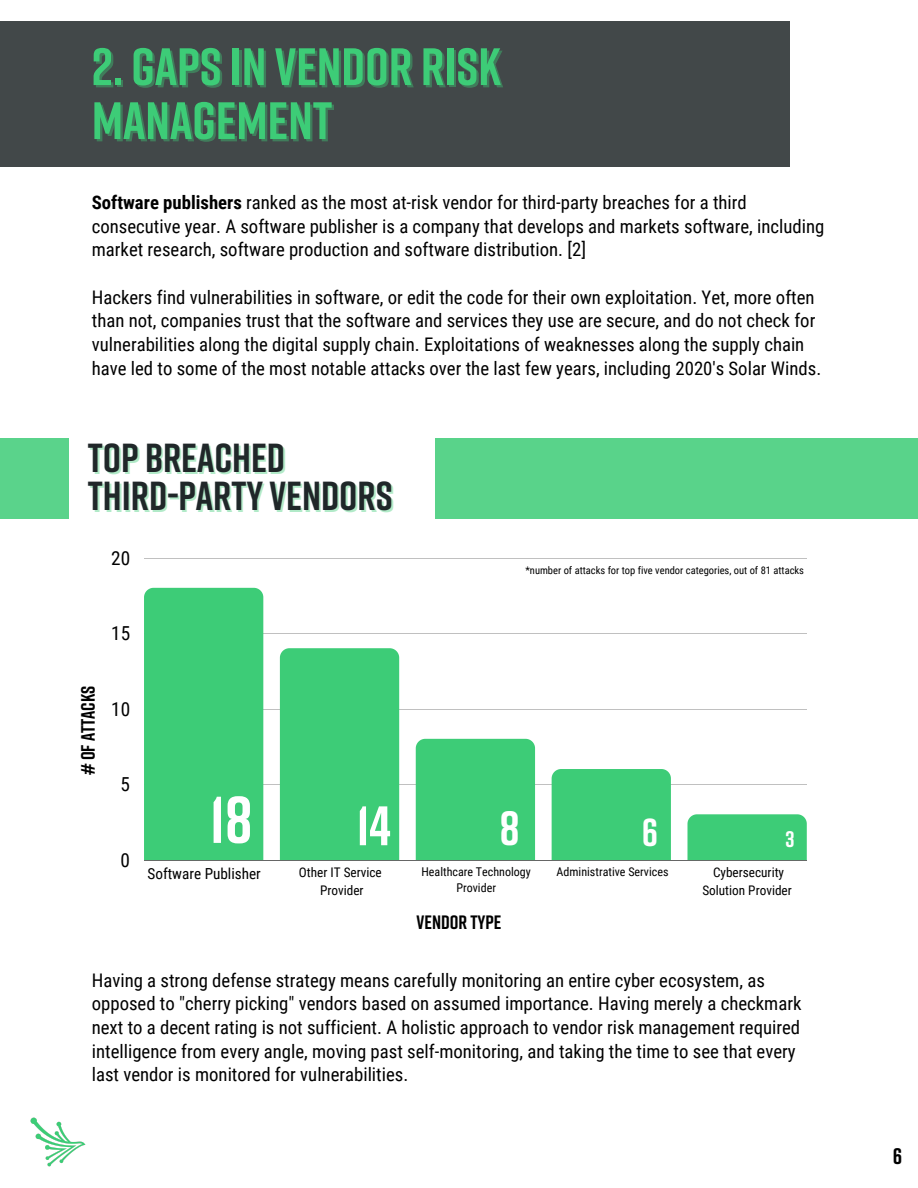
<style>
.page{position:relative;width:918px;height:1188px;background:#fff}
.page>*{position:absolute;margin:0;border:0;box-sizing:border-box;transform-origin:0 0}
.t1{font:700 66px "Rift";color:#fff}
.t2{font:700 55.5px "Rift";color:#fff}
.t3{font:700 52.5px/54px "Rift";color:#3dcc77}
.t4{font:700 48px "Rift";color:#fff}
.t5{font:700 40.5px "Rift";color:#202729}
.t6{font:700 39px "Rift";color:#fff}
.t7{font:700 22.5px "Rift";color:#fff}
.t8{font:700 22.5px "Rift";color:#000}
.t9{font:700 19.35px "Rift";color:#000}
.t10{font:19.35px "Roboto Condensed";color:#000}
.t11{font:18.75px/23.7px "Roboto Condensed";color:#000}
.t12{font:15.15px "Roboto Condensed";color:#000}
.t13{font:13.2px/18px "Roboto Condensed";color:#000;text-align:center}
.t14{font:12px/16.4px "Roboto Condensed";color:#000;text-align:center}
.t15{font:10.5px "Roboto Condensed";color:#000}
.s1{font-weight:700}
</style>
<div class="page">
<div style="left:0;top:22px;width:790px;height:145px;background:#424849"></div>
<div style="left:435px;top:438px;width:483px;height:81px;background:#59d38a"></div>
<div style="left:0;top:438px;width:69px;height:81px;background:#5ad38b"></div>
<hr style="left:144px;top:558px;width:663px;height:1px;background:#000">
<hr style="left:144px;top:633px;width:663px;height:1px;background:#000">
<hr style="left:144px;top:709px;width:663px;height:1px;background:#000">
<hr style="left:144px;top:784px;width:663px;height:1px;background:#000">
<hr style="left:144px;top:860px;width:663px;height:1px;background:#000">
<div style="left:144px;top:588px;width:119px;height:272px;background:#3dcc77"></div>
<div style="left:280px;top:648px;width:119px;height:212px;background:#3dcc77"></div>
<div style="left:416px;top:739px;width:119px;height:121px;background:#3dcc77"></div>
<div style="left:552px;top:769px;width:119px;height:91px;background:#3dcc77"></div>
<div style="left:687px;top:814px;width:120px;height:46px;background:#3dcc77"></div>
<img style="left:30px;top:1117px;width:56px;height:50px">
<p class="t3" style="left:92px;top:38px;width:410px">2. GAPS IN VENDOR RISK<br>MANAGEMENT</p>
<p class="t11" style="left:92px;top:191px;width:734px"><span class="s1">Software publishers</span> ranked as the most at-risk vendor for third-party breaches for a third consecutive year. A software publisher is a company that develops and markets software, including market research, software production and software distribution. [2]</p>
<p class="t11" style="left:92px;top:285px;width:731px">Hackers find vulnerabilities in software, or edit the code for their own exploitation. Yet, more often than not, companies trust that the software and services they use are secure, and do not check for vulnerabilities along the digital supply chain. Exploitations of weaknesses along the supply chain have led to some of the most notable attacks over the last few years, including 2020's Solar Winds.</p>
<p class="t5" style="left:88px;top:432px;width:199px">TOP BREACHED</p>
<p class="t5" style="left:88px;top:471px;width:306px">THIRD-PARTY VENDORS</p>
<p class="t10" style="left:111px;top:547px;width:21px">20</p>
<p class="t10" style="left:111px;top:622px;width:21px">15</p>
<p class="t9" style="left:76px;top:775px;width:91px;rotate:-90deg"># OF ATTACKS</p>
<p class="t10" style="left:111px;top:698px;width:21px">10</p>
<p class="t10" style="left:121px;top:773px;width:11px">5</p>
<p class="t15" style="left:525px;top:565px;width:280px">*number of attacks for top five vendor categories, out of 81 attacks</p>
<p class="t10" style="left:121px;top:849px;width:11px">0</p>
<p class="t1" style="left:210px;top:778px;width:44px">18</p>
<p class="t2" style="left:356px;top:791px;width:36px">14</p>
<p class="t4" style="left:500px;top:797px;width:21px">8</p>
<p class="t6" style="left:642px;top:808px;width:18px">6</p>
<p class="t12" style="left:147px;top:865px;width:115px">Software Publisher</p>
<p class="t13" style="left:299px;top:863px;width:84px">Other IT Service</p>
<p class="t13" style="left:320px;top:881px;width:45px">Provider</p>
<p class="t14" style="left:422px;top:863px;width:111px">Healthcare Technology<br>Provider</p>
<p class="t14" style="left:557px;top:863px;width:113px">Administrative Services</p>
<p class="t9" style="left:417px;top:910px;width:86px">VENDOR TYPE</p>
<p class="t7" style="left:785px;top:825px;width:11px">3</p>
<p class="t13" style="left:702px;top:863px;width:91px">Cybersecurity<br>Solution Provider</p>
<p class="t11" style="left:92px;top:969px;width:711px">Having a strong defense strategy means carefully monitoring an entire cyber ecosystem, as opposed to "cherry picking" vendors based on assumed importance. Having merely a checkmark next to a decent rating is not sufficient. A holistic approach to vendor risk management required intelligence from every angle, moving past self-monitoring, and taking the time to see that every last vendor is monitored for vulnerabilities.</p>
<p class="t8" style="left:893px;top:1142px;width:11px">6</p>
</div>
